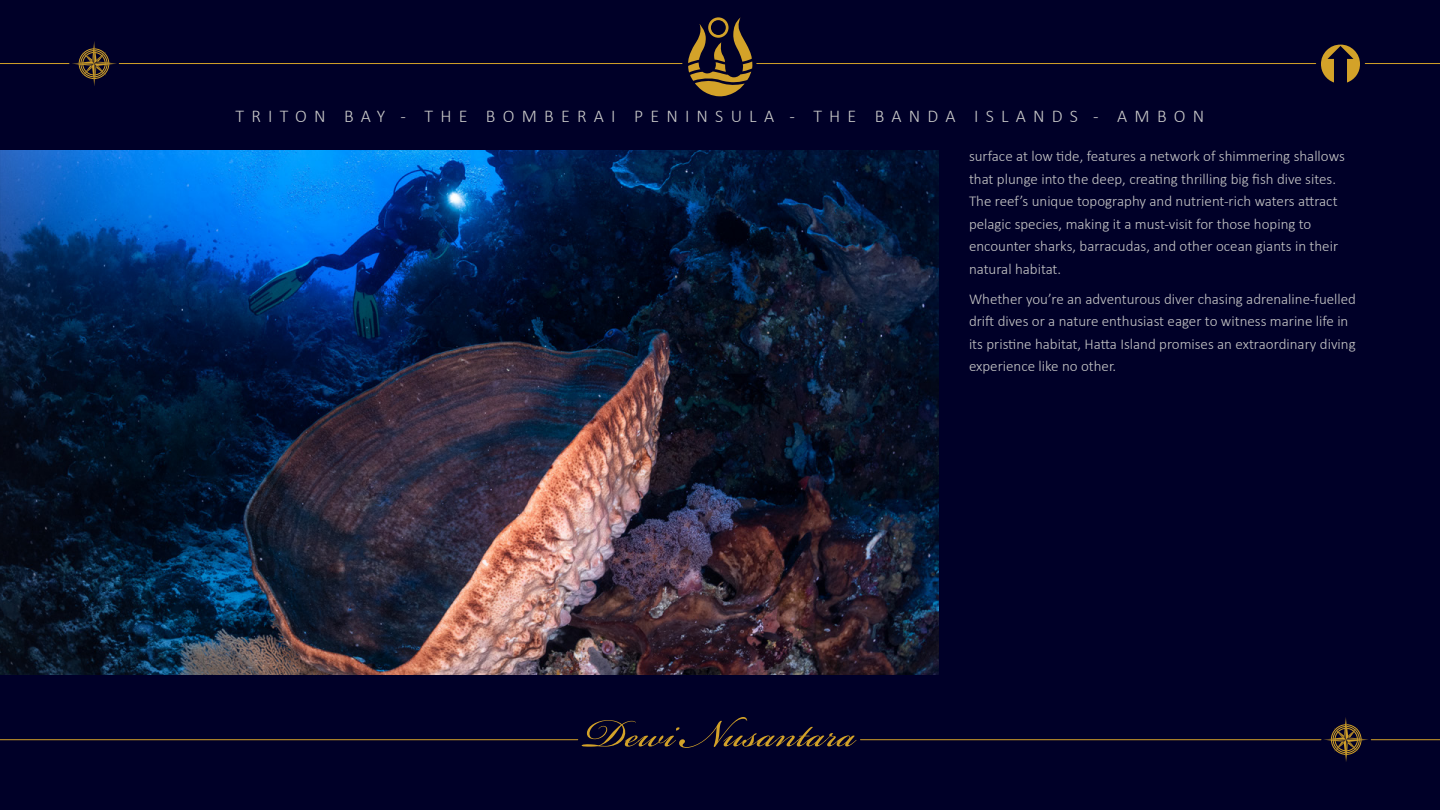
<style>
.page{position:relative;width:1440px;height:810px;background:#000028}
.page>*{position:absolute;margin:0;border:0;box-sizing:border-box;transform-origin:0 0}
.t1{font:61.5px "Bickham Script Pro";color:#d3a229}
.t2{font:300 18px "Calibri";letter-spacing:.4em;color:#c8c8c8}
.t3{font:300 15px/22.5px "Calibri";color:#c8c8c8}
</style>
<div class="page">
<img style="left:0;top:150px;width:939px;height:525px">
<hr style="left:119px;top:63px;width:563px;height:1px;background:#d3a229">
<hr style="left:0;top:63px;width:69px;height:1px;background:#d3a229">
<svg style="left:72px;top:41px;width:45px;height:45px"></svg>
<svg style="left:688px;top:17px;width:65px;height:80px"></svg>
<hr style="left:0;top:739px;width:578px;height:1px;background:#d3a229">
<hr style="left:1371px;top:739px;width:69px;height:1px;background:#d3a229">
<hr style="left:860px;top:739px;width:461px;height:1px;background:#d3a229">
<svg style="left:1324px;top:717px;width:44px;height:45px"></svg>
<hr style="left:757px;top:63px;width:559px;height:1px;background:#d3a229">
<hr style="left:1365px;top:63px;width:75px;height:1px;background:#d3a229">
<p class="t2" style="left:236px;top:109px;width:970px">TRITON BAY - THE BOMBERAI PENINSULA - THE BANDA ISLANDS - AMBON</p>
<p class="t3" style="left:969px;top:146px;width:377px">surface at low tide, features a network of shimmering shallows that plunge into the deep, creating thrilling big fish dive sites.<br>The reef’s unique topography and nutrient-rich waters attract pelagic species, making it a must-visit for those hoping to encounter sharks, barracudas, and other ocean giants in their natural habitat.</p>
<p class="t3" style="left:969px;top:289px;width:389px">Whether you’re an adventurous diver chasing adrenaline-fuelled drift dives or a nature enthusiast eager to witness marine life in its pristine habitat, Hatta Island promises an extraordinary diving experience like no other.</p>
<h1 class="t1" style="left:584px;top:689px;width:273px">Dewi Nusantara</h1>
</div>
